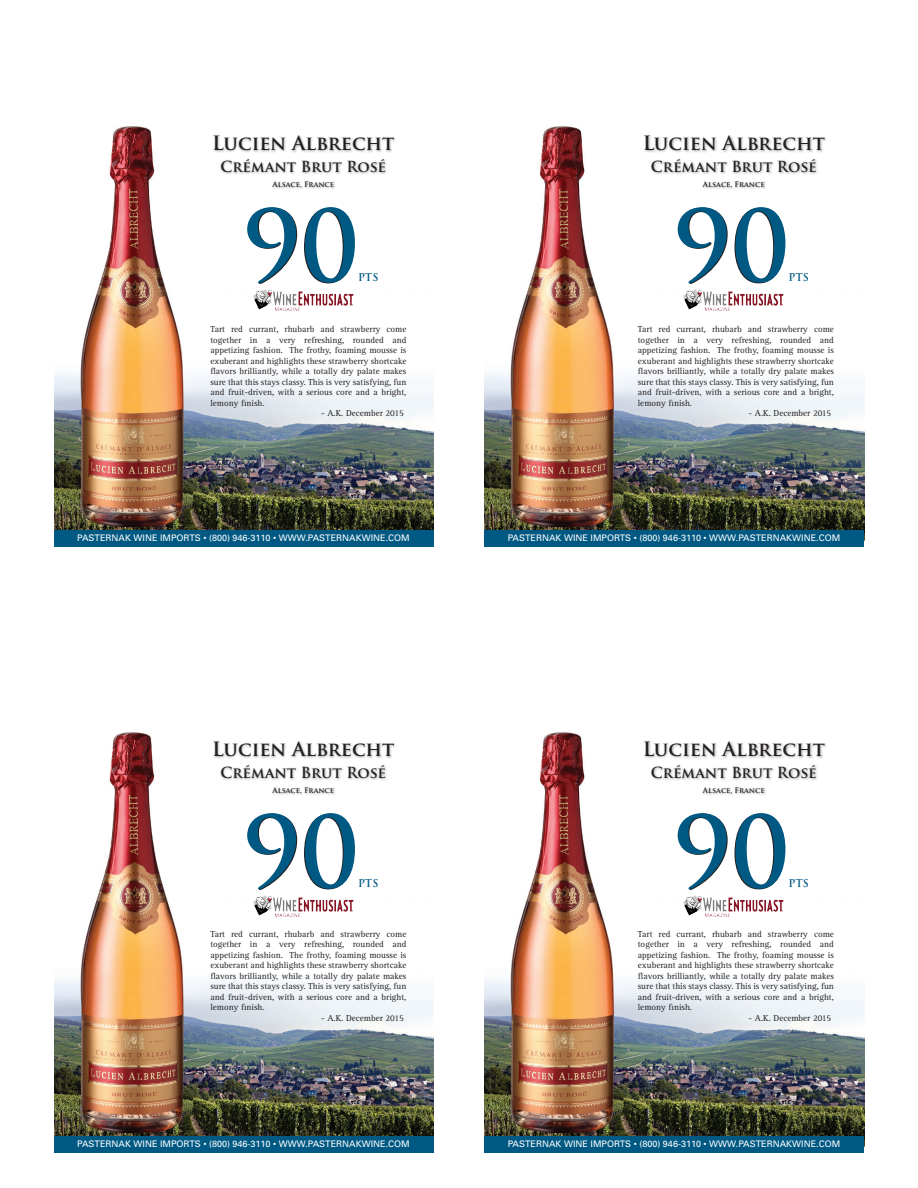
<style>
.page{position:relative;width:918px;height:1188px;background:#fff}
.page>*{position:absolute;margin:0;border:0;box-sizing:border-box;transform-origin:0 0}
.t1{font:700 96.45px "Trajan Pro";color:#005983}
.t2{font:700 19.2px "Trajan Pro";color:#231f20}
.t3{font:700 14.85px "Trajan Pro";color:#231f20}
.t4{font:700 10.5px "Trajan Pro";color:#005983}
.t5{font:9px/10.5px "Rotis Serif";color:#231f20;text-align:justify}
.t6{font:9px "Univers";color:#fff}
.t7{font:700 7.5px "Trajan Pro";color:#231f20}
</style>
<div class="page">
<img style="left:485px;top:126px;width:379px;height:414px">
<img style="left:485px;top:732px;width:379px;height:414px">
<img style="left:54px;top:126px;width:380px;height:414px">
<img style="left:54px;top:732px;width:380px;height:414px">
<div style="left:484px;top:530px;width:379px;height:17px;background:#005983"></div>
<div style="left:484px;top:1136px;width:379px;height:17px;background:#005983"></div>
<div style="left:54px;top:530px;width:379px;height:17px;background:#005983"></div>
<div style="left:54px;top:1136px;width:379px;height:17px;background:#005983"></div>
<div style="left:643px;top:134px;width:184px;height:41px;background:#231f20;opacity:.38"></div>
<div style="left:643px;top:740px;width:184px;height:41px;background:#231f20;opacity:.38"></div>
<div style="left:212px;top:134px;width:185px;height:41px;background:#231f20;opacity:.38"></div>
<div style="left:212px;top:740px;width:185px;height:41px;background:#231f20;opacity:.38"></div>
<div style="left:702px;top:180px;width:65px;height:10px;background:#231f20;opacity:.38"></div>
<div style="left:702px;top:786px;width:65px;height:10px;background:#231f20;opacity:.38"></div>
<div style="left:271px;top:180px;width:65px;height:10px;background:#231f20;opacity:.38"></div>
<div style="left:271px;top:786px;width:65px;height:10px;background:#231f20;opacity:.38"></div>
<img style="left:682px;top:286px;width:102px;height:26px">
<img style="left:682px;top:892px;width:102px;height:26px">
<img style="left:252px;top:286px;width:101px;height:26px">
<img style="left:252px;top:892px;width:101px;height:26px">
<p class="t2" style="left:212px;top:131px;width:184px">Lucien Albrecht</p>
<p class="t3" style="left:220px;top:157px;width:167px">Crémant Brut Rosé</p>
<p class="t2" style="left:643px;top:131px;width:184px">Lucien Albrecht</p>
<p class="t3" style="left:651px;top:157px;width:167px">Crémant Brut Rosé</p>
<p class="t7" style="left:273px;top:180px;width:63px">Alsace, France</p>
<p class="t7" style="left:703px;top:180px;width:63px">Alsace, France</p>
<p class="t1" style="left:243px;top:186px;width:117px">90</p>
<p class="t4" style="left:358px;top:271px;width:22px">PTS</p>
<p class="t1" style="left:674px;top:186px;width:117px">90</p>
<p class="t4" style="left:789px;top:271px;width:22px">PTS</p>
<p class="t5" style="left:210px;top:324px;width:198px">Tart red currant, rhubarb and strawberry come together in a very refreshing, rounded and appetizing fashion. The frothy, foaming mousse is exuberant and highlights these strawberry shortcake flavors brilliantly, while a totally dry palate makes sure that this stays classy. This is very satisfying, fun and fruit-driven, with a serious core and a bright, lemony finish.</p>
<p class="t5" style="left:321px;top:408px;width:84px">- A.K. December 2015</p>
<p class="t5" style="left:638px;top:324px;width:198px">Tart red currant, rhubarb and strawberry come together in a very refreshing, rounded and appetizing fashion. The frothy, foaming mousse is exuberant and highlights these strawberry shortcake flavors brilliantly, while a totally dry palate makes sure that this stays classy. This is very satisfying, fun and fruit-driven, with a serious core and a bright, lemony finish.</p>
<p class="t5" style="left:749px;top:408px;width:84px">- A.K. December 2015</p>
<p class="t6" style="left:77px;top:533px;width:334px">PASTERNAK WINE IMPORTS • (800) 946-3110 • WWW.PASTERNAKWINE.COM</p>
<p class="t6" style="left:508px;top:533px;width:334px">PASTERNAK WINE IMPORTS • (800) 946-3110 • WWW.PASTERNAKWINE.COM</p>
<p class="t2" style="left:212px;top:737px;width:184px">Lucien Albrecht</p>
<p class="t3" style="left:220px;top:763px;width:167px">Crémant Brut Rosé</p>
<p class="t2" style="left:643px;top:737px;width:184px">Lucien Albrecht</p>
<p class="t3" style="left:651px;top:763px;width:167px">Crémant Brut Rosé</p>
<p class="t7" style="left:273px;top:786px;width:63px">Alsace, France</p>
<p class="t7" style="left:703px;top:786px;width:63px">Alsace, France</p>
<p class="t1" style="left:243px;top:792px;width:117px">90</p>
<p class="t4" style="left:358px;top:877px;width:22px">PTS</p>
<p class="t1" style="left:674px;top:792px;width:117px">90</p>
<p class="t4" style="left:789px;top:877px;width:22px">PTS</p>
<p class="t5" style="left:210px;top:929px;width:198px">Tart red currant, rhubarb and strawberry come together in a very refreshing, rounded and appetizing fashion. The frothy, foaming mousse is exuberant and highlights these strawberry shortcake flavors brilliantly, while a totally dry palate makes sure that this stays classy. This is very satisfying, fun and fruit-driven, with a serious core and a bright, lemony finish.</p>
<p class="t5" style="left:321px;top:1013px;width:84px">- A.K. December 2015</p>
<p class="t5" style="left:638px;top:929px;width:198px">Tart red currant, rhubarb and strawberry come together in a very refreshing, rounded and appetizing fashion. The frothy, foaming mousse is exuberant and highlights these strawberry shortcake flavors brilliantly, while a totally dry palate makes sure that this stays classy. This is very satisfying, fun and fruit-driven, with a serious core and a bright, lemony finish.</p>
<p class="t5" style="left:749px;top:1013px;width:84px">- A.K. December 2015</p>
<p class="t6" style="left:77px;top:1139px;width:334px">PASTERNAK WINE IMPORTS • (800) 946-3110 • WWW.PASTERNAKWINE.COM</p>
<p class="t6" style="left:508px;top:1139px;width:334px">PASTERNAK WINE IMPORTS • (800) 946-3110 • WWW.PASTERNAKWINE.COM</p>
</div>
